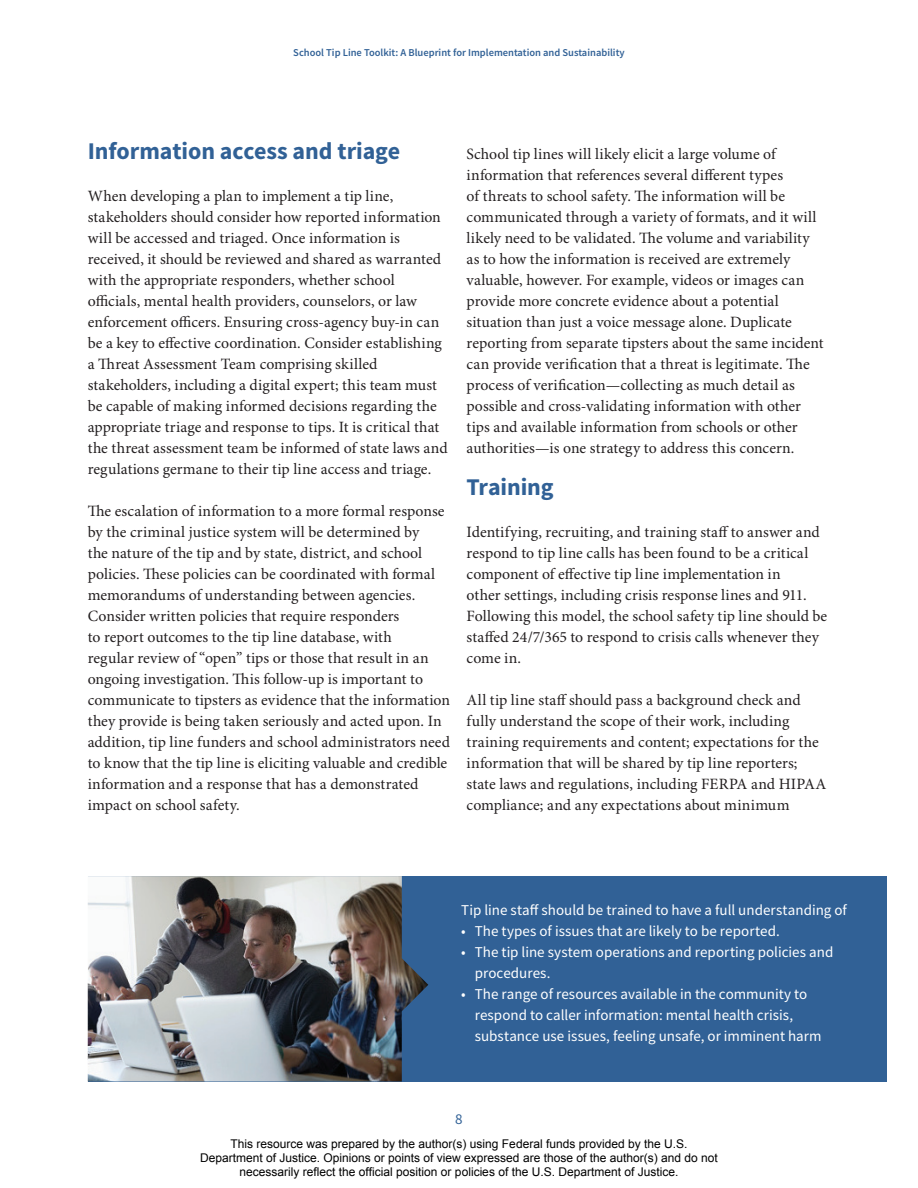
<style>
.page{position:relative;width:918px;height:1188px;background:#fff}
.page>*{position:absolute;margin:0;border:0;box-sizing:border-box;transform-origin:0 0}
.t1{font:700 24px "Source Sans Pro";letter-spacing:-.005em;color:#316196}
.t2{font:15.75px/21px "Minion Pro";letter-spacing:.005em;color:#231f20}
.t3{font:15px/21px "Source Sans Pro";letter-spacing:.005em;color:#fff}
.t4{font:15px "Source Sans Pro";color:#316196}
.t5{font:12px/14.4px "Arial";color:#000;text-align:center}
.t6{font:600 10.5px "Source Sans Pro";color:#316196}
</style>
<div class="page">
<div style="left:88px;top:876px;width:798px;height:206px;background:#316196"></div>
<img style="left:88px;top:876px;width:340px;height:206px">
<p class="t6" style="left:293px;top:45px;width:333px">School Tip Line Toolkit: A Blueprint for Implementation and Sustainability</p>
<h2 class="t1" style="left:88px;top:135px;width:314px">Information access and triage</h2>
<p class="t2" style="left:88px;top:186px;width:361px">When developing a plan to implement a tip line, stakeholders should consider how reported information will be accessed and triaged. Once information is received, it should be reviewed and shared as warranted with the appropriate responders, whether school ofcials, mental health providers, counselors, or law enforcement ofcers. Ensuring cross-agency buy-in can be a key to efective coordination. Consider establishing a Treat Assessment Team comprising skilled stakeholders, including a digital expert; this team must be capable of making informed decisions regarding the appropriate triage and response to tips. It is critical that the threat assessment team be informed of state laws and regulations germane to their tip line access and triage.</p>
<p class="t2" style="left:88px;top:501px;width:364px">Te escalation of information to a more formal response by the criminal justice system will be determined by<br>the nature of the tip and by state, district, and school policies. Tese policies can be coordinated with formal memorandums of understanding between agencies.<br>Consider written policies that require responders<br>to report outcomes to the tip line database, with<br>regular review of “open” tips or those that result in an ongoing investigation. Tis follow-up is important to communicate to tipsters as evidence that the information they provide is being taken seriously and acted upon. In addition, tip line funders and school administrators need to know that the tip line is eliciting valuable and credible information and a response that has a demonstrated impact on school safety.</p>
<p class="t2" style="left:467px;top:144px;width:312px">School tip lines will likely elicit a large volume of</p>
<p class="t2" style="left:467px;top:165px;width:318px">information that references several diferent types</p>
<p class="t2" style="left:467px;top:186px;width:320px">of threats to school safety. Te information will be</p>
<p class="t2" style="left:467px;top:207px;width:351px">communicated through a variety of formats, and it will</p>
<p class="t2" style="left:467px;top:228px;width:345px">likely need to be validated. Te volume and variability</p>
<p class="t2" style="left:467px;top:249px;width:325px">as to how the information is received are extremely</p>
<p class="t2" style="left:467px;top:270px;width:339px">valuable, however. For example, videos or images can</p>
<p class="t2" style="left:467px;top:291px;width:314px">provide more concrete evidence about a potential</p>
<p class="t2" style="left:467px;top:312px;width:327px">situation than just a voice message alone. Duplicate</p>
<p class="t2" style="left:467px;top:333px;width:358px">reporting from separate tipsters about the same incident</p>
<p class="t2" style="left:467px;top:354px;width:345px">can provide verifcation that a threat is legitimate. Te</p>
<p class="t2" style="left:467px;top:375px;width:330px">process of verifcation—collecting as much detail as</p>
<p class="t2" style="left:467px;top:396px;width:336px">possible and cross-validating information with other</p>
<p class="t2" style="left:467px;top:417px;width:333px">tips and available information from schools or other</p>
<p class="t2" style="left:467px;top:438px;width:329px">authorities—is one strategy to address this concern.</p>
<h2 class="t1" style="left:467px;top:471px;width:89px">Training</h2>
<p class="t2" style="left:467px;top:522px;width:355px">Identifying, recruiting, and training staf to answer and</p>
<p class="t2" style="left:467px;top:543px;width:343px">respond to tip line calls has been found to be a critical</p>
<p class="t2" style="left:467px;top:564px;width:316px">component of efective tip line implementation in</p>
<p class="t2" style="left:467px;top:585px;width:342px">other settings, including crisis response lines and 911.</p>
<p class="t2" style="left:467px;top:606px;width:362px">Following this model, the school safety tip line should be</p>
<p class="t2" style="left:467px;top:627px;width:354px">stafed 24/7/365 to respond to crisis calls whenever they</p>
<p class="t2" style="left:467px;top:648px;width:56px">come in.</p>
<p class="t2" style="left:467px;top:690px;width:336px">All tip line staf should pass a background check and</p>
<p class="t2" style="left:467px;top:711px;width:324px">fully understand the scope of their work, including</p>
<p class="t2" style="left:467px;top:732px;width:354px">training requirements and content; expectations for the</p>
<p class="t2" style="left:467px;top:753px;width:332px">information that will be shared by tip line reporters;</p>
<p class="t2" style="left:467px;top:774px;width:361px">state laws and regulations, including FERPA and HIPAA</p>
<p class="t2" style="left:467px;top:795px;width:324px">compliance; and any expectations about minimum</p>
<p class="t3" style="left:461px;top:899px;width:388px">Tip line staf should be trained to have a full understanding of</p>
<p class="t3" style="left:461px;top:920px;width:320px">• The types of issues that are likely to be reported.</p>
<p class="t3" style="left:475px;top:941px;width:360px;text-indent:-14px">• The tip line system operations and reporting policies and procedures.</p>
<p class="t3" style="left:475px;top:983px;width:348px;text-indent:-14px">• The range of resources available in the community to respond to caller information: mental health crisis, substance use issues, feeling unsafe, or imminent harm</p>
<p class="t4" style="left:455px;top:1110px;width:9px">8</p>
<p class="t5" style="left:200px;top:1136px;width:519px">This resource was prepared by the author(s) using Federal funds provided by the U.S.<br>Department of Justice. Opinions or points of view expressed are those of the author(s) and do not necessarily reflect the official position or policies of the U.S. Department of Justice.</p>
</div>
